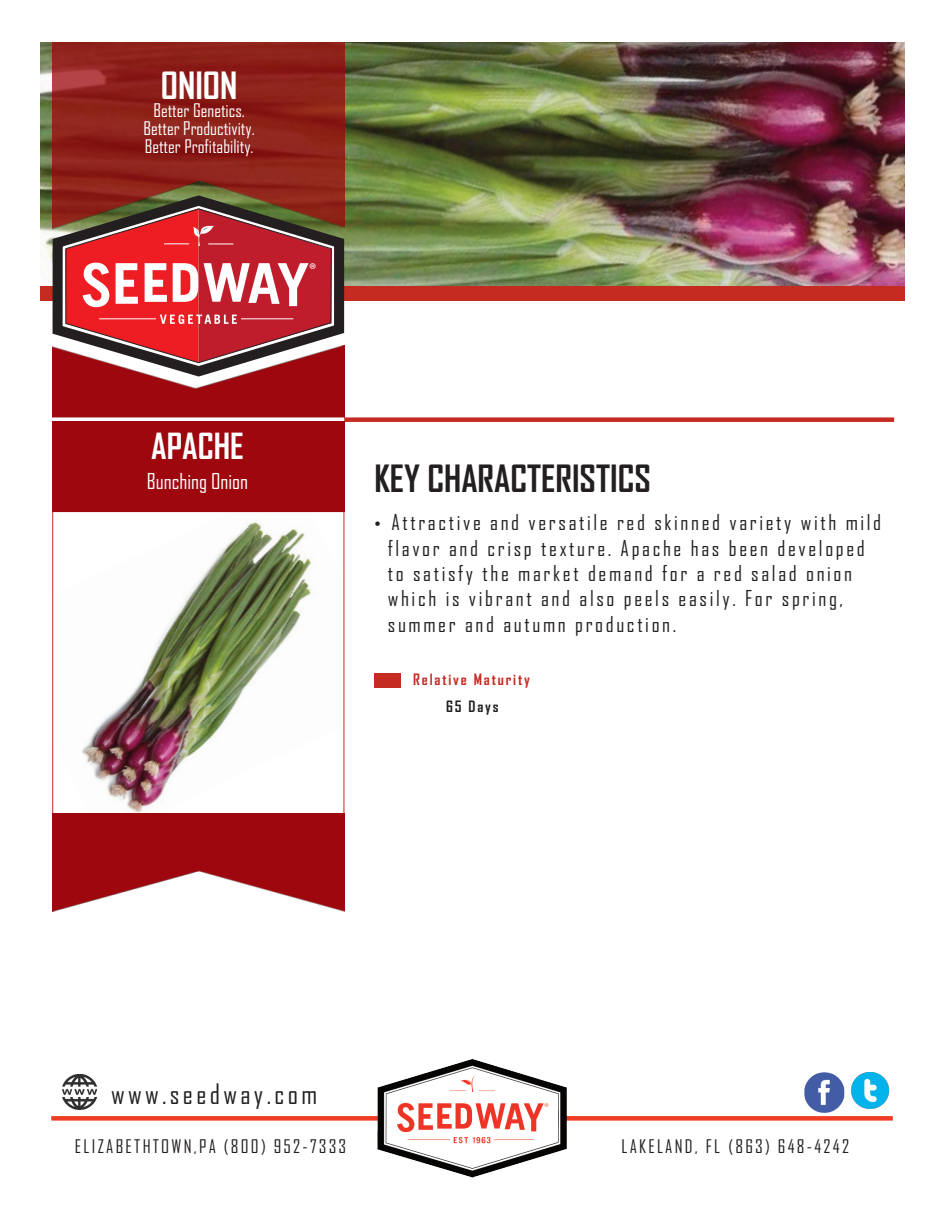
<style>
.page{position:relative;width:945px;height:1215px;background:#fff}
.page>*{position:absolute;margin:0;border:0;box-sizing:border-box;transform-origin:0 0}
.t1{font:700 36px "Agency FB";color:#231f20}
.t2{font:700 36px "Agency FB";color:#fff}
.t3{font:700 34.5px "Agency FB";color:#fff}
.t4{font:27px "Agency FB";letter-spacing:.125em;color:#231f20}
.t5{font:21px/25.3px "Agency FB";letter-spacing:.125em;color:#231f20}
.t6{font:21px "Agency FB";color:#fff}
.t7{font:18px/18px "Agency FB";color:#fff;text-align:center}
.t8{font:18px "Agency FB";letter-spacing:.125em;color:#231f20}
.t9{font:17.1px "Myriad Pro";color:#fff}
.t10{font:700 15px "Agency FB";letter-spacing:.125em;color:#c62b22}
.t11{font:700 15px "Agency FB";letter-spacing:.125em;color:#231f20}
.s1{font-family:"Arial";font-size:18px}
</style>
<div class="page">
<img style="left:53px;top:422px;width:291px;height:392px">
<div style="left:53px;top:511px;width:291px;height:306px;border:1px solid #c62b22"></div>
<img style="left:40px;top:42px;width:865px;height:244px">
<div style="left:40px;top:286px;width:865px;height:15px;background:#c62b22"></div>
<div style="left:344px;top:417px;width:550px;height:5px;background:#c62b22"></div>
<svg style="left:53px;top:233px;width:291px;height:113px"></svg>
<svg style="left:65px;top:233px;width:267px;height:113px;background:#d24b52"></svg>
<img style="left:53px;top:42px;width:291px;height:191px">
<img style="left:53px;top:346px;width:291px;height:71px">
<img style="left:53px;top:814px;width:291px;height:98px">
<div style="left:51px;top:1116px;width:842px;height:5px;background:#ef3d24"></div>
<img style="left:374px;top:1058px;width:196px;height:120px">
<img style="left:851px;top:1072px;width:37px;height:37px">
<img style="left:804px;top:1072px;width:41px;height:41px">
<img style="left:62px;top:1074px;width:34px;height:35px">
<div style="left:374px;top:673px;width:27px;height:15px;background:#c62b22"></div>
<h1 class="t2" style="left:161px;top:66px;width:78px">ONION</h1>
<p class="t7" style="left:144px;top:102px;width:113px">Better Genetics.<br>Better Productivity.<br>Better Profitability.</p>
<p class="t9" style="left:309px;top:262px;width:9px">®</p>
<h2 class="t3" style="left:151px;top:427px;width:94px">APACHE</h2>
<p class="t6" style="left:147px;top:470px;width:103px">Bunching Onion</p>
<h1 class="t1" style="left:374px;top:458px;width:278px">KEY CHARACTERISTICS</h1>
<p class="t5" style="left:388px;top:510px;width:495px;text-indent:-13px"><span class="s1">•</span> Attractive and versatile red skinned variety with mild flavor and crisp texture. Apache has been developed to satisfy the market demand for a red salad onion which is vibrant and also peels easily. For spring, summer and autumn production.</p>
<p class="t10" style="left:413px;top:671px;width:118px">Relative Maturity</p>
<p class="t11" style="left:446px;top:698px;width:54px">65 Days</p>
<p class="t4" style="left:111px;top:1079px;width:208px">www.seedway.com</p>
<p class="t8" style="left:75px;top:1137px;width:273px">ELIZABETHTOWN,PA (800) 952-7333</p>
<p class="t8" style="left:621px;top:1137px;width:229px">LAKELAND, FL (863) 648-4242</p>
</div>
